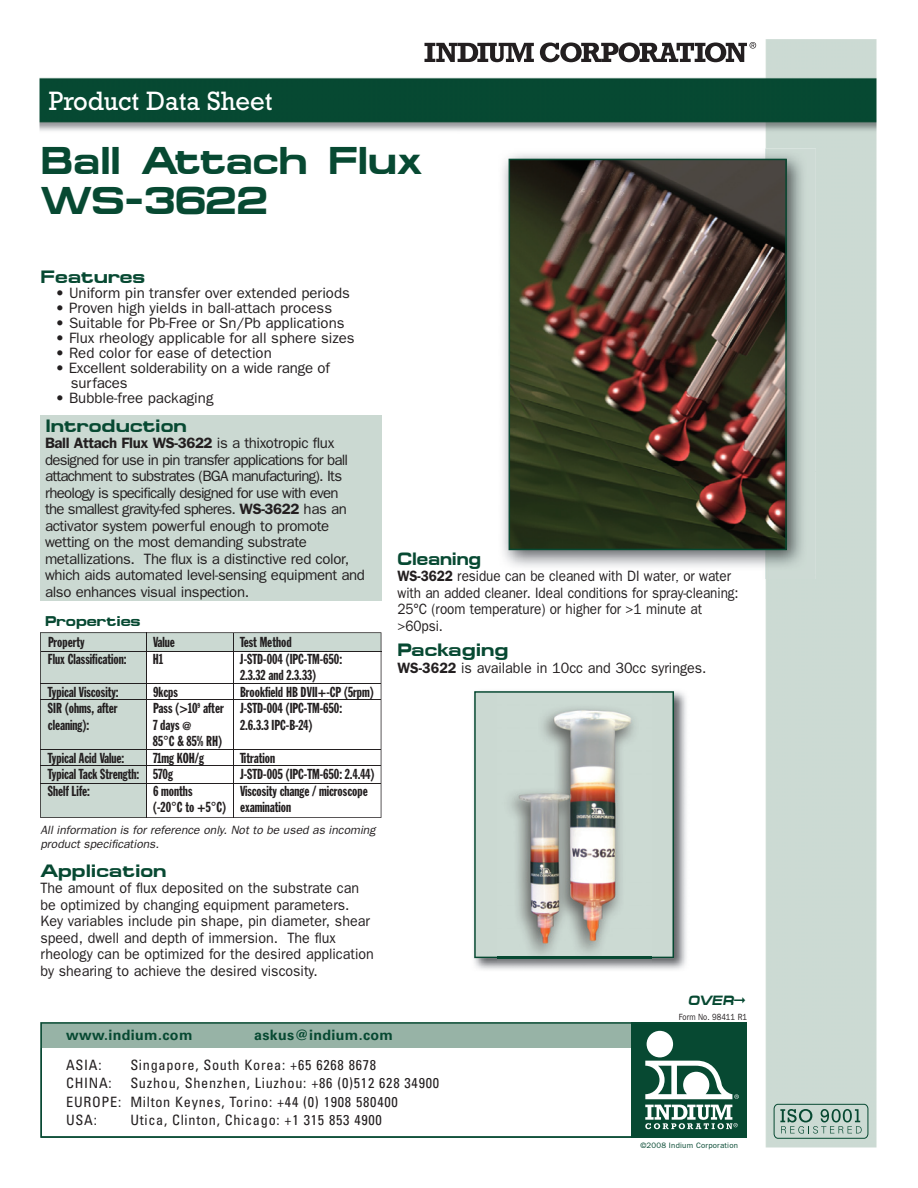
<style>
.page{position:relative;width:918px;height:1188px;background:#fff}
.page>*{position:absolute;margin:0;border:0;box-sizing:border-box;transform-origin:0 0}
.t1{font:700 39px/40.2px "Micro Extend FLF";letter-spacing:-.015em;color:#074932;scale:.95 1}
.t2{font:27px "Rockwell";color:#fff;scale:.95 1}
.t3{font:700 18px "Micro Extend FLF";color:#074932}
.t4{font:700 18px "Micro Extend FLF";color:#074932;scale:.9 1}
.t5{font:15px/16.5px "Franklin Gothic";letter-spacing:-.025em;color:#231f20}
.t6{font:15px/16.5px "Franklin Gothic";letter-spacing:-.005em;color:#231f20;scale:.95 1}
.t7{font:15px/15px "Franklin Gothic";letter-spacing:-.005em;color:#231f20}
.t8{font:15px/16.5px "Franklin Gothic";letter-spacing:-.005em;color:#231f20;scale:.9 1}
.t9{font:14.25px/16.5px "Franklin Gothic Extra Cond";color:#231f20}
.t10{font:condensed 14.25px/18.6px "Univers";letter-spacing:.05em;color:#231f20}
.t11{font:700 14.25px "Univers";letter-spacing:.025em;color:#074932}
.t12{font:700 14.25px "Micro Extend FLF";color:#074932}
.t13{font:italic 700 13.5px "Micro Extend FLF";color:#074932;scale:.95 1}
.t14{font:italic 12px/14.4px "Franklin Gothic";color:#231f20}
.t15{font:9px "Franklin Gothic";color:#231f20;scale:.85 1}
.t16{font:7.8px "Franklin Gothic";letter-spacing:.03em;color:#074932}
.s1{font-weight:600}
</style>
<div class="page">
<img style="left:40px;top:39px;width:837px;height:1109px">
<img style="left:472px;top:689px;width:223px;height:291px">
<svg style="left:474px;top:691px;width:200px;height:267px;background:#b9ccc3"></svg>
<div style="left:40px;top:415px;width:342px;height:185px;background:#cbd9d2"></div>
<svg style="left:780px;top:1109px;width:82px;height:25px;background:#9db8ad"></svg>
<div style="left:774px;top:1104px;width:94px;height:34px;border:1px solid #074932;border-radius:4px"></div>
<svg style="left:40px;top:632px;width:341px;height:186px"></svg>
<hr style="left:41px;top:651px;width:341px;height:1px;background:#231f20">
<hr style="left:41px;top:683px;width:340px;height:1px;background:#231f20">
<hr style="left:41px;top:699px;width:340px;height:1px;background:#231f20">
<hr style="left:146px;top:632px;width:1px;height:186px;background:#231f20">
<hr style="left:40px;top:749px;width:341px;height:1px;background:#231f20">
<hr style="left:40px;top:765px;width:341px;height:1px;background:#231f20">
<hr style="left:40px;top:783px;width:341px;height:1px;background:#231f20">
<hr style="left:233px;top:633px;width:1px;height:185px;background:#231f20">
<img style="left:498px;top:148px;width:318px;height:431px">
<img style="left:498px;top:571px;width:233px;height:8px">
<img style="left:509px;top:159px;width:278px;height:391px">
<svg style="left:424px;top:43px;width:110px;height:19px"></svg>
<svg style="left:540px;top:42px;width:216px;height:20px"></svg>
<img style="left:497px;top:694px;width:154px;height:268px">
<img style="left:497px;top:957px;width:154px;height:1px">
<svg style="left:40px;top:1022px;width:591px;height:116px"></svg>
<div style="left:631px;top:1022px;width:116px;height:116px;background:#074932"></div>
<div style="left:647px;top:1031px;width:26px;height:26px;background:#fff;border-radius:50%"></div>
<svg style="left:645px;top:1061px;width:94px;height:38px"></svg>
<svg style="left:645px;top:1105px;width:93px;height:24px"></svg>
<h2 class="t2" style="left:49px;top:92px;width:237px">Product Data Sheet</h2>
<h1 class="t1" style="left:40px;top:145px;width:404px">Ball Attach Flux<br>WS-3622</h1>
<p class="t3" style="left:40px;top:271px;width:106px">Features</p>
<p class="t7" style="left:56px;top:287px;width:296px">• Uniform pin transfer over extended periods</p>
<p class="t7" style="left:56px;top:302px;width:278px">• Proven high yields in ball-attach process</p>
<p class="t7" style="left:56px;top:317px;width:291px">• Suitable for Pb-Free or Sn/Pb applications</p>
<p class="t7" style="left:56px;top:332px;width:301px">• Flux rheology applicable for all sphere sizes</p>
<p class="t7" style="left:56px;top:347px;width:218px">• Red color for ease of detection</p>
<p class="t7" style="left:71px;top:362px;width:261px;text-indent:-15px">• Excellent solderability on a wide range of surfaces</p>
<p class="t7" style="left:56px;top:392px;width:160px">• Bubble-free packaging</p>
<p class="t3" style="left:45px;top:419px;width:143px">Introduction</p>
<p class="t5" style="left:45px;top:436px;width:322px"><span class="s1">Ball Attach Flux WS-3622</span> is a thixotropic flux designed for use in pin transfer applications for ball attachment to substrates (BGA manufacturing). Its rheology is specifically designed for use with even<br>the smallest gravity-fed spheres. <span class="s1">WS-3622</span> has an activator system powerful enough to promote wetting on the most demanding substrate metallizations. The flux is a distinctive red color, which aids automated level-sensing equipment and also enhances visual inspection.</p>
<p class="t12" style="left:45px;top:616px;width:97px">Properties</p>
<p class="t9" style="left:48px;top:635px;width:38px">Property</p>
<p class="t9" style="left:153px;top:635px;width:23px">Value</p>
<p class="t9" style="left:240px;top:635px;width:53px">Test Method</p>
<p class="t9" style="left:48px;top:652px;width:80px">Flux Classification:</p>
<p class="t9" style="left:153px;top:652px;width:12px">H1</p>
<p class="t9" style="left:240px;top:652px;width:104px">J-STD-004 (IPC-TM-650:<br>2.3.32 and 2.3.33)</p>
<p class="t9" style="left:48px;top:685px;width:72px">Typical Viscosity:</p>
<p class="t9" style="left:153px;top:685px;width:27px">9kcps</p>
<p class="t9" style="left:240px;top:685px;width:136px">Brookfield HB DVII+-CP (5rpm)</p>
<p class="t9" style="left:48px;top:701px;width:71px">SIR (ohms, after</p>
<p class="t9" style="left:153px;top:701px;width:191px">Pass (&gt;10<sup>9</sup> after J-STD-004 (IPC-TM-650:</p>
<p class="t9" style="left:48px;top:718px;width:43px">cleaning):</p>
<p class="t9" style="left:153px;top:718px;width:40px">7 days @</p>
<p class="t9" style="left:240px;top:718px;width:74px">2.6.3.3 IPC-B-24)</p>
<p class="t9" style="left:153px;top:734px;width:71px">85°C &amp; 85% RH)</p>
<p class="t9" style="left:48px;top:751px;width:78px">Typical Acid Value:</p>
<p class="t9" style="left:153px;top:751px;width:52px">71mg KOH/g</p>
<p class="t9" style="left:240px;top:751px;width:37px">Titration</p>
<p class="t9" style="left:48px;top:767px;width:126px">Typical Tack Strength: 570g</p>
<p class="t9" style="left:240px;top:767px;width:136px">J-STD-005 (IPC-TM-650: 2.4.44)</p>
<p class="t9" style="left:48px;top:784px;width:43px">Shelf Life:</p>
<p class="t9" style="left:153px;top:784px;width:41px">6 months</p>
<p class="t9" style="left:153px;top:784px;width:216px;text-indent:87px">Viscosity change / microscope (-20°C to +5°C) examination</p>
<p class="t14" style="left:40px;top:824px;width:336px">All information is for reference only. Not to be used as incoming product specifications.</p>
<p class="t3" style="left:40px;top:865px;width:127px">Application</p>
<p class="t6" style="left:40px;top:881px;width:352px">The amount of flux deposited on the substrate can be optimized by changing equipment parameters.<br>Key variables include pin shape, pin diameter, shear speed, dwell and depth of immersion. The flux rheology can be optimized for the desired application by shearing to achieve the desired viscosity.</p>
<p class="t4" style="left:398px;top:552px;width:94px">Cleaning</p>
<p class="t8" style="left:398px;top:569px;width:372px"><span class="s1">WS-3622</span> residue can be cleaned with DI water or water</p>
<p class="t8" style="left:398px;top:569px;width:381px;text-indent:278px">,<br>with an added cleaner. Ideal conditions for spray-cleaning:<br>25°C (room temperature) or higher for &gt;1 minute at &gt;60psi.</p>
<p class="t3" style="left:398px;top:644px;width:112px">Packaging</p>
<p class="t6" style="left:398px;top:661px;width:327px"><span class="s1">WS-3622</span> is available in 10cc and 30cc syringes.</p>
<p class="t13" style="left:688px;top:996px;width:62px">OVER➞</p>
<p class="t15" style="left:679px;top:1014px;width:82px">Form No. 98411 R1</p>
<p class="t11" style="left:66px;top:1030px;width:128px">www.indium.com</p>
<p class="t11" style="left:254px;top:1030px;width:140px">askus@indium.com</p>
<p class="t10" style="left:66px;top:1057px;width:37px">ASIA:</p>
<p class="t10" style="left:130px;top:1057px;width:247px">Singapore, South Korea: +65 6268 8678</p>
<p class="t10" style="left:66px;top:1075px;width:47px">CHINA:</p>
<p class="t10" style="left:66px;top:1075px;width:374px;text-indent:64px">Suzhou, Shenzhen, Liuzhou: +86 (0)512 628 34900<br>EUROPE: Milton Keynes, Torino: +44 (0) 1908 580400<br>USA:</p>
<p class="t10" style="left:130px;top:1112px;width:253px">Utica, Clinton, Chicago: +1 315 853 4900</p>
<p class="t16" style="left:640px;top:1143px;width:99px">©2008 Indium Corporation</p>
</div>
